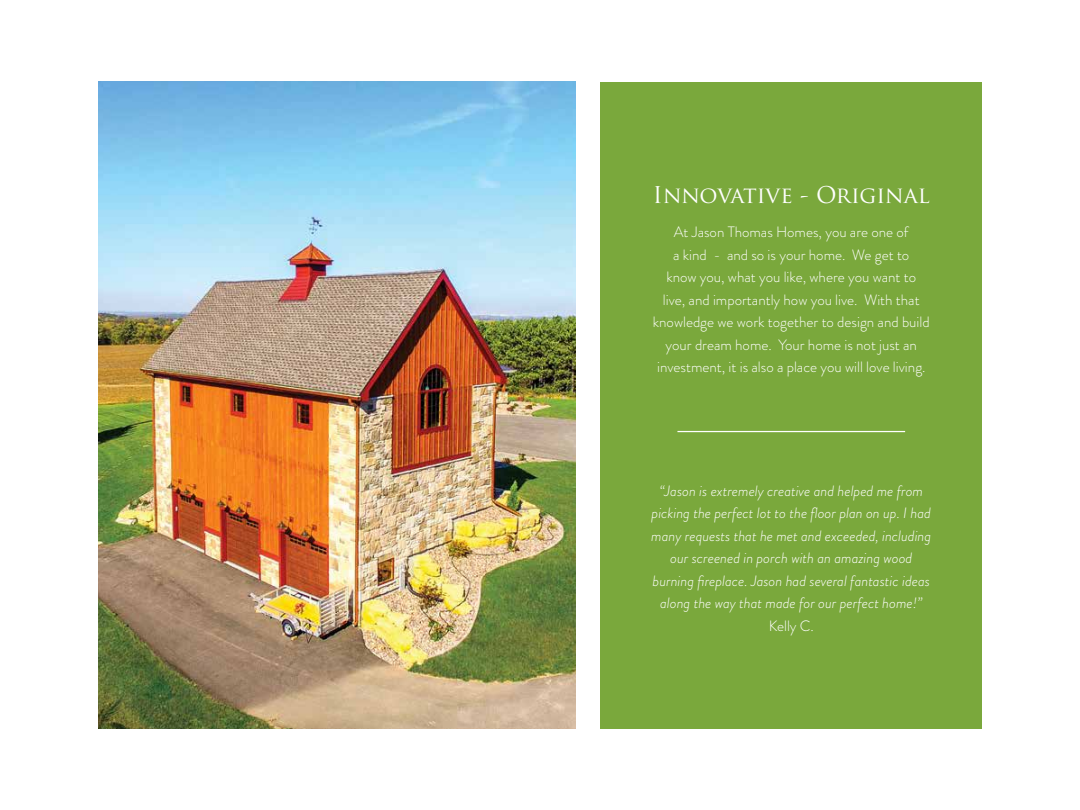
<style>
.page{position:relative;width:1080px;height:810px;background:#fff}
.page>*{position:absolute;margin:0;border:0;box-sizing:border-box;transform-origin:0 0}
.t1{font:22.5px "Trajan Pro";letter-spacing:-.005em;color:#fff}
.t2{font:300 15px/22.5px "Brandon Grotesque";color:#fff;text-align:center}
.t3{font:italic 300 15px/22.5px "Brandon Grotesque";color:#fff;text-align:center}
</style>
<div class="page">
<img style="left:98px;top:82px;width:478px;height:646px">
<div style="left:601px;top:82px;width:381px;height:646px;background:#7aa83c"></div>
<hr style="left:677px;top:431px;width:228px;height:1px;background:#fff">
<h1 class="t1" style="left:653px;top:181px;width:278px">Innovative - Original</h1>
<p class="t2" style="left:653px;top:221px;width:278px">At Jason Thomas Homes, you are one of<br>a kind - and so is your home. We get to<br>know you, what you like, where you want to<br>live, and importantly how you live. With that knowledge we work together to design and build your dream home. Your home is not just an investment, it is also a place you will love living.</p>
<p class="t3" style="left:651px;top:479px;width:282px">“Jason is extremely creative and helped me from picking the perfect lot to the floor plan on up. I had many requests that he met and exceeded, including our screened in porch with an amazing wood burning fireplace. Jason had several fantastic ideas along the way that made for our perfect home!”</p>
<p class="t2" style="left:769px;top:614px;width:47px">Kelly C.</p>
</div>
